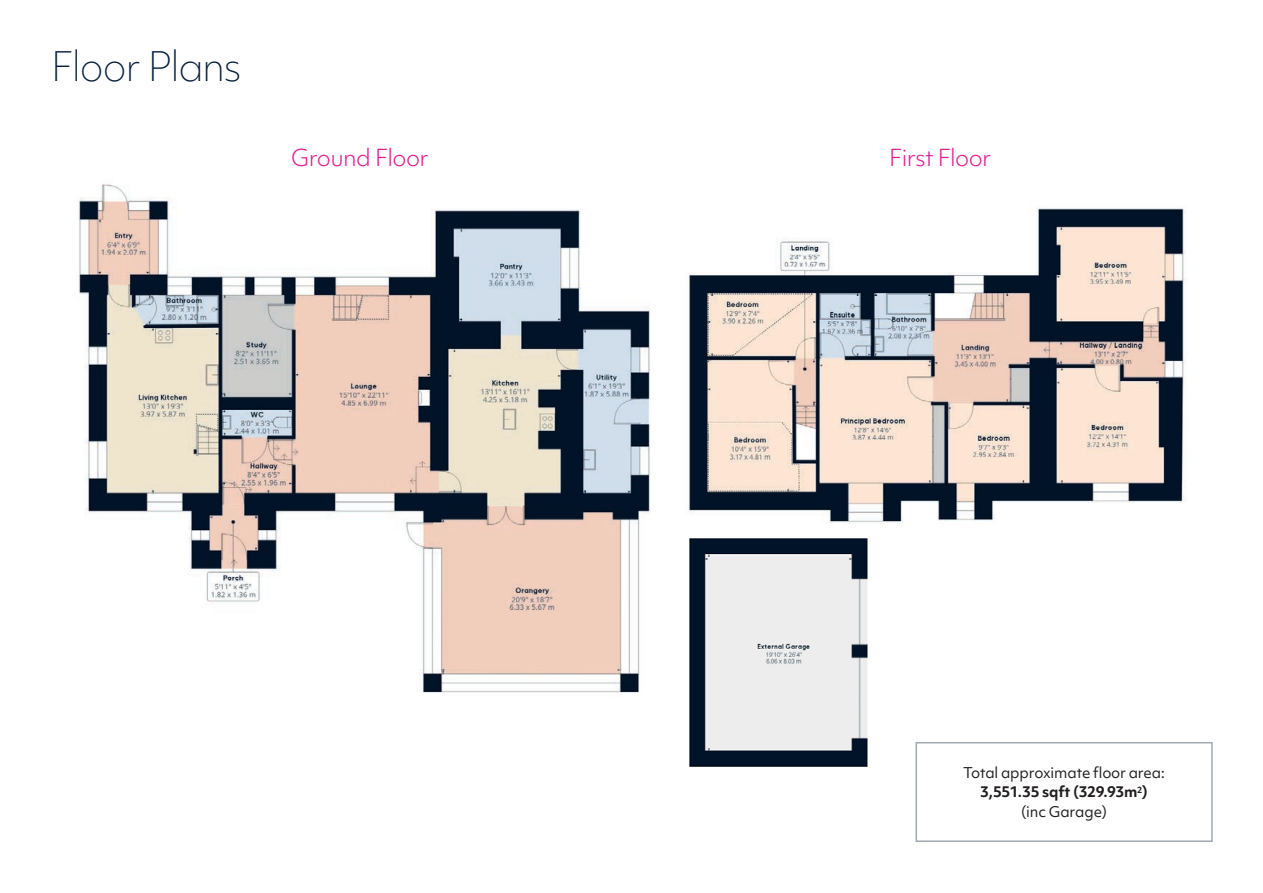
<style>
.page{position:relative;width:1263px;height:893px;background:#fff}
.page>*{position:absolute;margin:0;border:0;box-sizing:border-box;transform-origin:0 0}
.t1{font:100 39px "Objektiv Mk 1";letter-spacing:-.035em;color:#05203d}
.t2{font:300 22.5px "Objektiv Mk 1";letter-spacing:-.025em;color:#e21d90}
.t3{font:14.25px/19.5px "Objektiv Mk 1";letter-spacing:-.015em;color:#231f20;text-align:center}
.s1{font-weight:700}
</style>
<div class="page">
<img style="left:689px;top:538px;width:179px;height:229px">
<img style="left:688px;top:207px;width:498px;height:317px">
<img style="left:79px;top:184px;width:572px;height:509px">
<div style="left:915px;top:742px;width:298px;height:100px;border:2px solid #9faab2"></div>
<h1 class="t1" style="left:51px;top:39px;width:192px">Floor Plans</h1>
<h2 class="t2" style="left:291px;top:142px;width:139px">Ground Floor</h2>
<h2 class="t2" style="left:889px;top:142px;width:103px">First Floor</h2>
<p class="t3" style="left:963px;top:763px;width:203px">Total approximate floor area:<br><span class="s1">3,551.35 sqft (329.93m</span><sup>2</sup><span class="s1">)<br></span>(inc Garage)</p>
</div>
